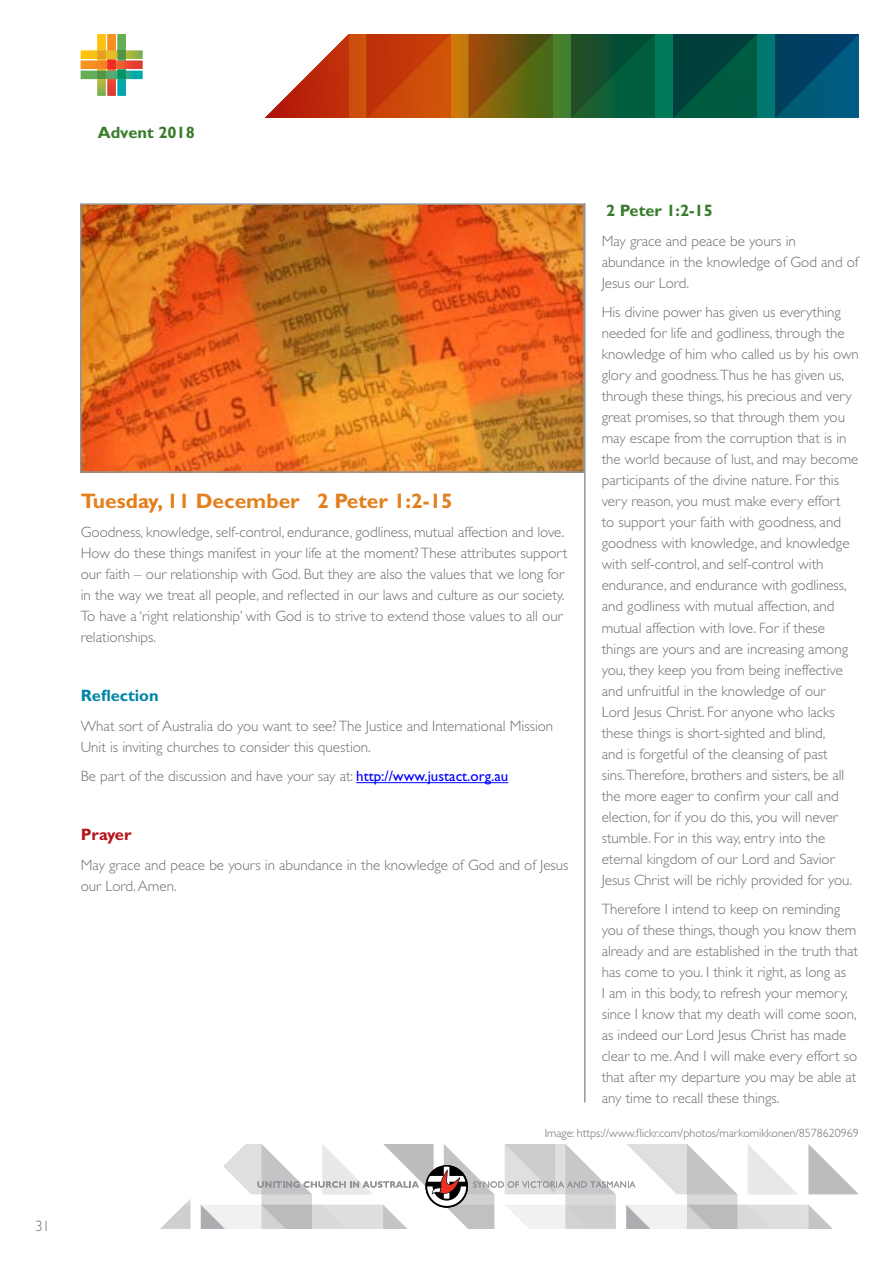
<style>
.page{position:relative;width:893px;height:1263px;background:#fff}
.page>*{position:absolute;margin:0;border:0;box-sizing:border-box;transform-origin:0 0}
.t1{font:700 21px "Gill Sans Std";color:#e37f1c}
.t2{font:700 16.5px "Gill Sans Std";color:#387c2b}
.t3{font:700 16.5px "Gill Sans Std";color:#0084a9}
.t4{font:700 16.5px "Gill Sans Std";color:#b5121b}
.t5{font:300 15px/21px "Gill Sans Std";color:#6d6e71}
.t6{font:300 12px "Gill Sans Std";color:#6d6e71}
.s1{font-weight:400;color:#00f}
</style>
<div class="page">
<hr style="left:585px;top:203px;width:1px;height:899px;background:#636466">
<svg style="left:265px;top:34px;width:510px;height:84px"></svg>
<svg style="left:469px;top:34px;width:84px;height:84px"></svg>
<svg style="left:571px;top:34px;width:84px;height:84px"></svg>
<svg style="left:673px;top:34px;width:84px;height:84px"></svg>
<svg style="left:775px;top:34px;width:84px;height:84px"></svg>
<svg style="left:367px;top:34px;width:84px;height:84px"></svg>
<svg style="left:81px;top:34px;width:61px;height:62px"></svg>
<svg style="left:160px;top:1199px;width:30px;height:30px"></svg>
<svg style="left:201px;top:1144px;width:658px;height:85px"></svg>
<img style="left:83px;top:206px;width:499px;height:264px">
<div style="left:80px;top:203px;width:505px;height:270px;border:2px solid #939598"></div>
<hr style="left:356px;top:782px;width:152px;height:1px;background:#00f">
<p class="t5" style="left:35px;top:1215px;width:16px">31</p>
<p class="t2" style="left:98px;top:122px;width:99px">Advent 2018</p>
<p class="t2" style="left:606px;top:201px;width:108px">2 Peter 1:2-15</p>
<p class="t5" style="left:602px;top:231px;width:258px">May grace and peace be yours in abundance in the knowledge of God and of<br>Jesus our Lord.</p>
<p class="t5" style="left:602px;top:302px;width:259px">His divine power has given us everything needed for life and godliness, through the knowledge of him who called us by his own glory and goodness.Thus he has given us, through these things, his precious and very great promises, so that through them you may escape from the corruption that is in the world because of lust, and may become participants of the divine nature. For this very reason, you must make every effort<br>to support your faith with goodness, and goodness with knowledge, and knowledge with self-control, and self-control with endurance, and endurance with godliness, and godliness with mutual affection, and mutual affection with love. For if these things are yours and are increasing among you, they keep you from being ineffective and unfruitful in the knowledge of our<br>Lord Jesus Christ. For anyone who lacks these things is short-sighted and blind,<br>and is forgetful of the cleansing of past sins.Therefore, brothers and sisters, be all the more eager to confirm your call and election, for if you do this, you will never stumble. For in this way, entry into the eternal kingdom of our Lord and Savior Jesus Christ will be richly provided for you.</p>
<p class="t5" style="left:602px;top:899px;width:258px">Therefore I intend to keep on reminding you of these things, though you know them already and are established in the truth that has come to you. I think it right, as long as<br>I am in this body, to refresh your memory, since I know that my death will come soon, as indeed our Lord Jesus Christ has made clear to me. And I will make every effort so that after my departure you may be able at any time to recall these things.</p>
<p class="t6" style="left:545px;top:1126px;width:316px">Image: https://www.flickr.com/photos/markomikkonen/8578620969</p>
<h1 class="t1" style="left:81px;top:488px;width:374px">Tuesday, 11 December 2 Peter 1:2-15</h1>
<p class="t5" style="left:81px;top:522px;width:488px">Goodness, knowledge, self-control, endurance, godliness, mutual affection and love.<br>How do these things manifest in your life at the moment? These attributes support our faith – our relationship with God. But they are also the values that we long for in the way we treat all people, and reflected in our laws and culture as our society.<br>To have a ‘right relationship’ with God is to strive to extend those values to all our relationships.</p>
<p class="t3" style="left:81px;top:686px;width:79px">Reflection</p>
<p class="t5" style="left:81px;top:715px;width:474px">What sort of Australia do you want to see? The Justice and International Mission<br>Unit is inviting churches to consider this question.</p>
<p class="t5" style="left:81px;top:766px;width:429px">Be part of the discussion and have your say at: <span class="s1">http://www.justact.org.au</span></p>
<p class="t4" style="left:81px;top:825px;width:52px">Prayer</p>
<p class="t5" style="left:81px;top:854px;width:489px">May grace and peace be yours in abundance in the knowledge of God and of Jesus our Lord. Amen.</p>
</div>
